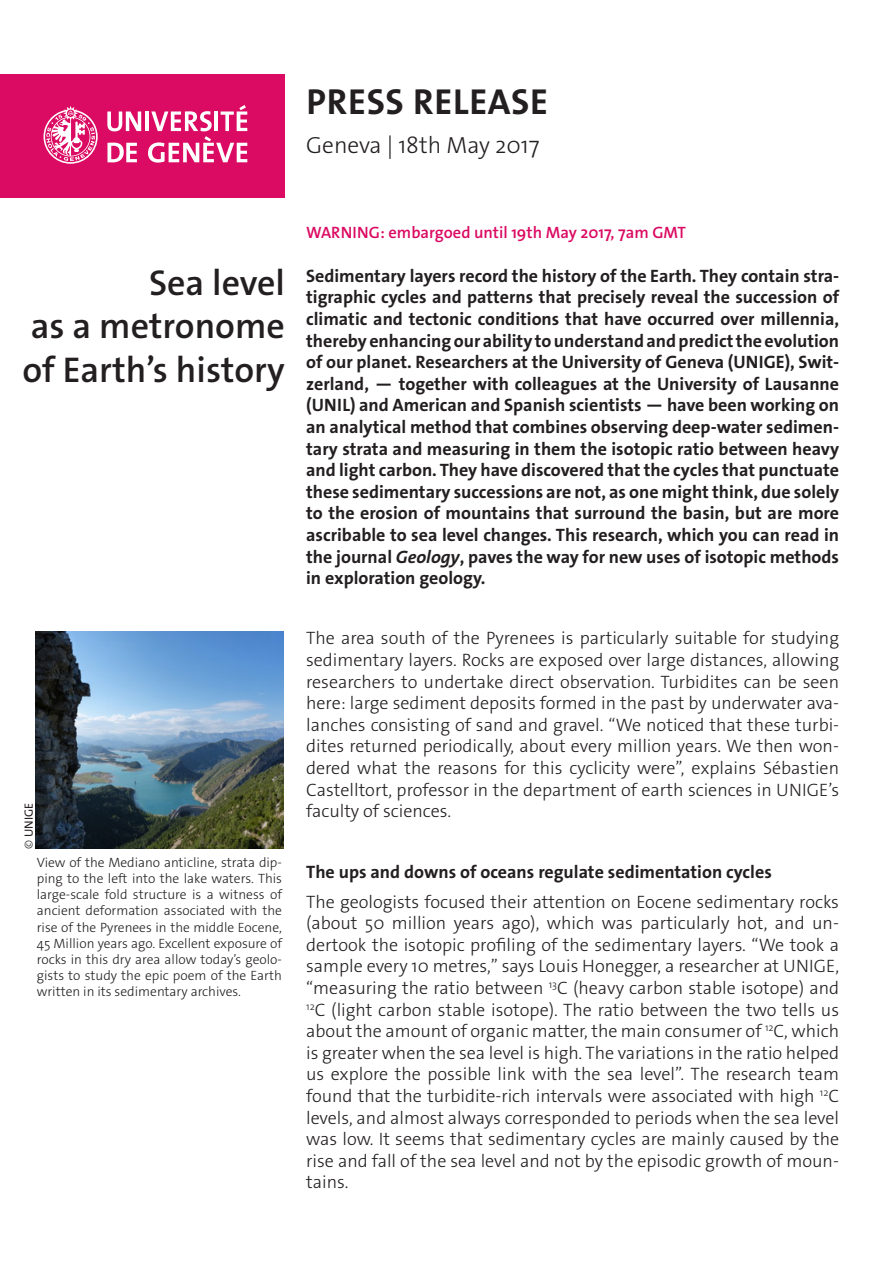
<style>
.page{position:relative;width:893px;height:1263px;background:#fff}
.page>*{position:absolute;margin:0;border:0;box-sizing:border-box;transform-origin:0 0}
._4__texte_courant{font:700 36.3px "The Sans Os F";letter-spacing:.02em;color:#231f20}
._1__grand_titre{font:600 36px/43.2px "The Sans Os F";color:#231f20}
._4__texte_courant-2{font:300 23.4px "The Sans Os F";color:#231f20}
._4__texte_courant-3{font:300 18px/21.6px "The Sans Os F";color:#231f20;text-align:justify}
._4__texte_courant-4{font:700 18px/21.6px "The Sans Os F";color:#231f20;text-align:justify}
.embargo{font:600 16.5px "The Sans Os F";color:#db0a62}
.t1{font:300 13.5px/16.2px "The Sans Os F";color:#231f20;text-align:justify}
.t2{font:12px "The Sans Os F";letter-spacing:.01em;color:#231f20}
.s1{font-weight:300}
.s2{font-style:italic}
</style>
<div class="page">
<div style="left:0;top:74px;width:285px;height:124px;background:#db0a62"></div>
<svg style="left:44px;top:106px;width:54px;height:58px"></svg>
<svg style="left:107px;top:111px;width:34px;height:20px"></svg>
<hr style="left:145px;top:111px;width:4px;height:20px;background:#fff">
<svg style="left:107px;top:143px;width:30px;height:19px"></svg>
<svg style="left:148px;top:105px;width:99px;height:58px"></svg>
<img style="left:35px;top:631px;width:248px;height:218px">
<p class="_4__texte_courant" style="left:306px;top:78px;width:243px">PRESS RELEASE</p>
<p class="_4__texte_courant-2" style="left:306px;top:130px;width:235px">Geneva | 18th May 2017</p>
<p class="_1__grand_titre" style="left:149px;top:262px;width:137px">Sea level</p>
<p class="_1__grand_titre" style="left:22px;top:305px;width:264px">as a metronome of Earth’s history</p>
<p class="t2" style="left:21px;top:849px;width:48px;rotate:-90deg"><span class="s1">©</span> UNIGE</p>
<p class="t1" style="left:37px;top:854px;width:247px">View of the Mediano anticline, strata dip&shy;ping to the left into the lake waters. This large-scale fold structure is a witness of ancient deformation associated with the rise of the Pyrenees in the middle Eocene, 45 Million years ago. Excellent exposure of rocks in this dry area allow today’s geolo&shy;gists to study the epic poem of the Earth written in its sedimentary archives.</p>
<p class="embargo" style="left:306px;top:222px;width:381px">WARNING: embargoed until 19th May 2017, 7am GMT</p>
<p class="_4__texte_courant-4" style="left:306px;top:265px;width:534px">Sedimentary layers record the history of the Earth. They contain stra&shy;tigraphic cycles and patterns that precisely reveal the succession of climatic and tectonic conditions that have occurred over millennia, thereby enhancing our ability to understand and predict the evolution of our planet. Researchers at the University of Geneva (UNIGE), Swit&shy;zerland, — together with colleagues at the University of Lausanne (UNIL) and American and Spanish scientists — have been working on an analytical method that combines observing deep-water sedimen&shy;tary strata and measuring in them the isotopic ratio between heavy and light carbon. They have discovered that the cycles that punctuate these sedimentary successions are not, as one might think, due solely to the erosion of mountains that surround the basin, but are more ascribable to sea level changes. This research, which you can read in the journal <span class="s2">Geology</span>, paves the way for new uses of isotopic methods in exploration geology.</p>
<p class="_4__texte_courant-3" style="left:306px;top:628px;width:534px">The area south of the Pyrenees is particularly suitable for studying sedimentary layers. Rocks are exposed over large distances, allowing researchers to undertake direct observation. Turbidites can be seen here: large sediment deposits formed in the past by underwater ava&shy;lanches consisting of sand and gravel. “We noticed that these turbi&shy;dites returned periodically, about every million years. We then won&shy;dered what the reasons for this cyclicity were”, explains Sébastien Castelltort, professor in the department of earth sciences in UNIGE’s faculty of sciences.</p>
<p class="_4__texte_courant-4" style="left:306px;top:861px;width:467px">The ups and downs of oceans regulate sedimentation cycles</p>
<p class="_4__texte_courant-3" style="left:306px;top:891px;width:534px">The geologists focused their attention on Eocene sedimentary rocks (about 50 million years ago), which was particularly hot, and un&shy;dertook the isotopic profiling of the sedimentary layers. “We took a sample every 10 metres,” says Louis Honegger, a researcher at UNIGE, “measuring the ratio between <sup>13</sup>C (heavy carbon stable isotope) and <sup>12</sup>C (light carbon stable isotope). The ratio between the two tells us about the amount of organic matter, the main consumer of <sup>12</sup>C, which is greater when the sea level is high. The variations in the ratio helped us explore the possible link with the sea level”. The research team found that the turbidite-rich intervals were associated with high <sup>12</sup>C levels, and almost always corresponded to periods when the sea level was low. It seems that sedimentary cycles are mainly caused by the rise and fall of the sea level and not by the episodic growth of moun&shy;tains.</p>
</div>
